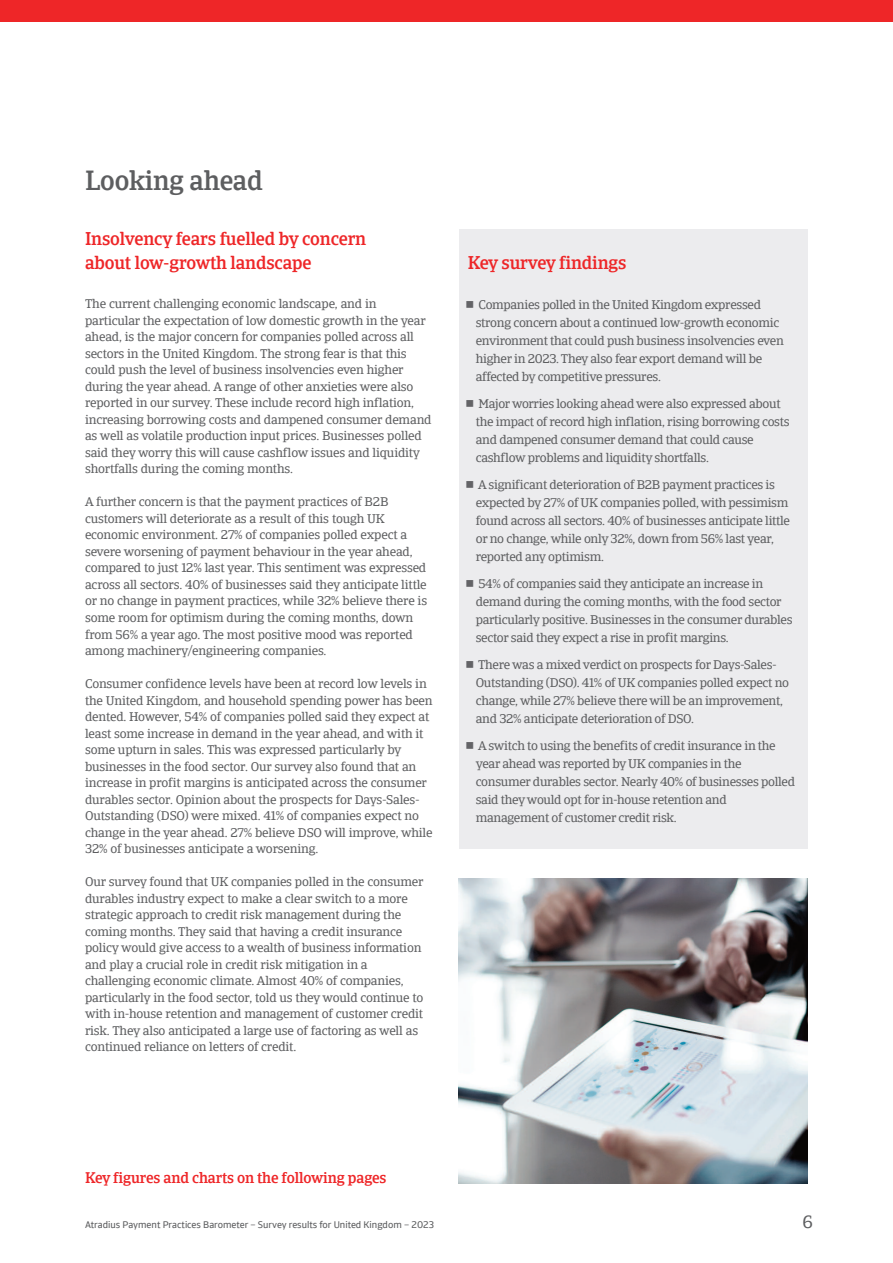
<style>
.page{position:relative;width:893px;height:1263px;background:#fff}
.page>*{position:absolute;margin:0;border:0;box-sizing:border-box;transform-origin:0 0}
.t1{font:500 27px "Catalana";letter-spacing:-.01em;color:#5d5e60}
.t2{font:500 18px/24px "Catalana";letter-spacing:-.01em;color:#ee2628}
.t3{font:18px "Catalana";color:#5d5e60}
.t4{font:500 15px "Catalana";letter-spacing:-.01em;color:#ee2628}
.t5{font:12.75px/16.5px "Catalana";letter-spacing:-.015em;color:#5d5e60}
.t6{font:9.75px "Catalana Sans";color:#5d5e60}
</style>
<div class="page">
<div style="left:0;top:0;width:893px;height:21px;background:#ee2628"></div>
<img style="left:459px;top:878px;width:349px;height:306px">
<div style="left:459px;top:230px;width:349px;height:619px;background:#ececee"></div>
<h1 class="t1" style="left:85px;top:163px;width:179px">Looking ahead</h1>
<h2 class="t2" style="left:85px;top:227px;width:283px">Insolvency fears fuelled by concern about low-growth landscape</h2>
<p class="t5" style="left:85px;top:296px;width:348px">The current challenging economic landscape, and in particular the expectation of low domestic growth in the year ahead, is the major concern for companies polled across all sectors in the United Kingdom. The strong fear is that this could push the level of business insolvencies even higher during the year ahead. A range of other anxieties were also reported in our survey. These include record high inflation, increasing borrowing costs and dampened consumer demand as well as volatile production input prices. Businesses polled said they worry this will cause cashflow issues and liquidity shortfalls during the coming months.</p>
<p class="t5" style="left:85px;top:494px;width:344px">A further concern is that the payment practices of B2B customers will deteriorate as a result of this tough UK economic environment. 27% of companies polled expect a severe worsening of payment behaviour in the year ahead, compared to just 12% last year. This sentiment was expressed across all sectors. 40% of businesses said they anticipate little or no change in payment practices, while 32% believe there is some room for optimism during the coming months, down from 56% a year ago. The most positive mood was reported among machinery/engineering companies.</p>
<p class="t5" style="left:85px;top:675px;width:349px">Consumer confidence levels have been at record low levels in the United Kingdom, and household spending power has been dented. However, 54% of companies polled said they expect at least some increase in demand in the year ahead, and with it some upturn in sales. This was expressed particularly by businesses in the food sector. Our survey also found that an increase in profit margins is anticipated across the consumer durables sector. Opinion about the prospects for Days-Sales-Outstanding (DSO) were mixed. 41% of companies expect no change in the year ahead. 27% believe DSO will improve, while 32% of businesses anticipate a worsening.</p>
<p class="t5" style="left:85px;top:873px;width:340px">Our survey found that UK companies polled in the consumer durables industry expect to make a clear switch to a more strategic approach to credit risk management during the coming months. They said that having a credit insurance policy would give access to a wealth of business information and play a crucial role in credit risk mitigation in a challenging economic climate. Almost 40% of companies, particularly in the food sector, told us they would continue to with in-house retention and management of customer credit risk. They also anticipated a large use of factoring as well as continued reliance on letters of credit.</p>
<h2 class="t2" style="left:468px;top:250px;width:160px">Key survey findings</h2>
<p class="t5" style="left:476px;top:296px;width:310px;line-height:18px">Companies polled in the United Kingdom expressed strong concern about a continued low-growth economic environment that could push business insolvencies even higher in 2023. They also fear export demand will be affected by competitive pressures.</p>
<p class="t5" style="left:476px;top:395px;width:315px;line-height:18px">Major worries looking ahead were also expressed about the impact of record high inflation, rising borrowing costs and dampened consumer demand that could cause cashflow problems and liquidity shortfalls.</p>
<p class="t5" style="left:476px;top:476px;width:316px;line-height:18px">A significant deterioration of B2B payment practices is expected by 27% of UK companies polled, with pessimism found across all sectors. 40% of businesses anticipate little or no change, while only 32%, down from 56% last year, reported any optimism.</p>
<p class="t5" style="left:476px;top:575px;width:318px;line-height:18px">54% of companies said they anticipate an increase in demand during the coming months, with the food sector particularly positive. Businesses in the consumer durables sector said they expect a rise in profit margins.</p>
<p class="t5" style="left:476px;top:656px;width:315px;line-height:18px">There was a mixed verdict on prospects for Days-Sales-Outstanding (DSO). 41% of UK companies polled expect no change, while 27% believe there will be an improvement, and 32% anticipate deterioration of DSO.</p>
<p class="t5" style="left:476px;top:737px;width:321px;line-height:18px">A switch to using the benefits of credit insurance in the year ahead was reported by UK companies in the consumer durables sector. Nearly 40% of businesses polled said theywould opt for in-house retention and management of customer credit risk.</p>
<p class="t4" style="left:85px;top:1168px;width:303px">Key figures and charts on the following pages</p>
<p class="t6" style="left:85px;top:1218px;width:351px">Atradius Payment Practices Barometer – Survey results for United Kingdom – 2023</p>
<h2 class="t3" style="left:803px;top:1210px;width:12px">6</h2>
</div>
